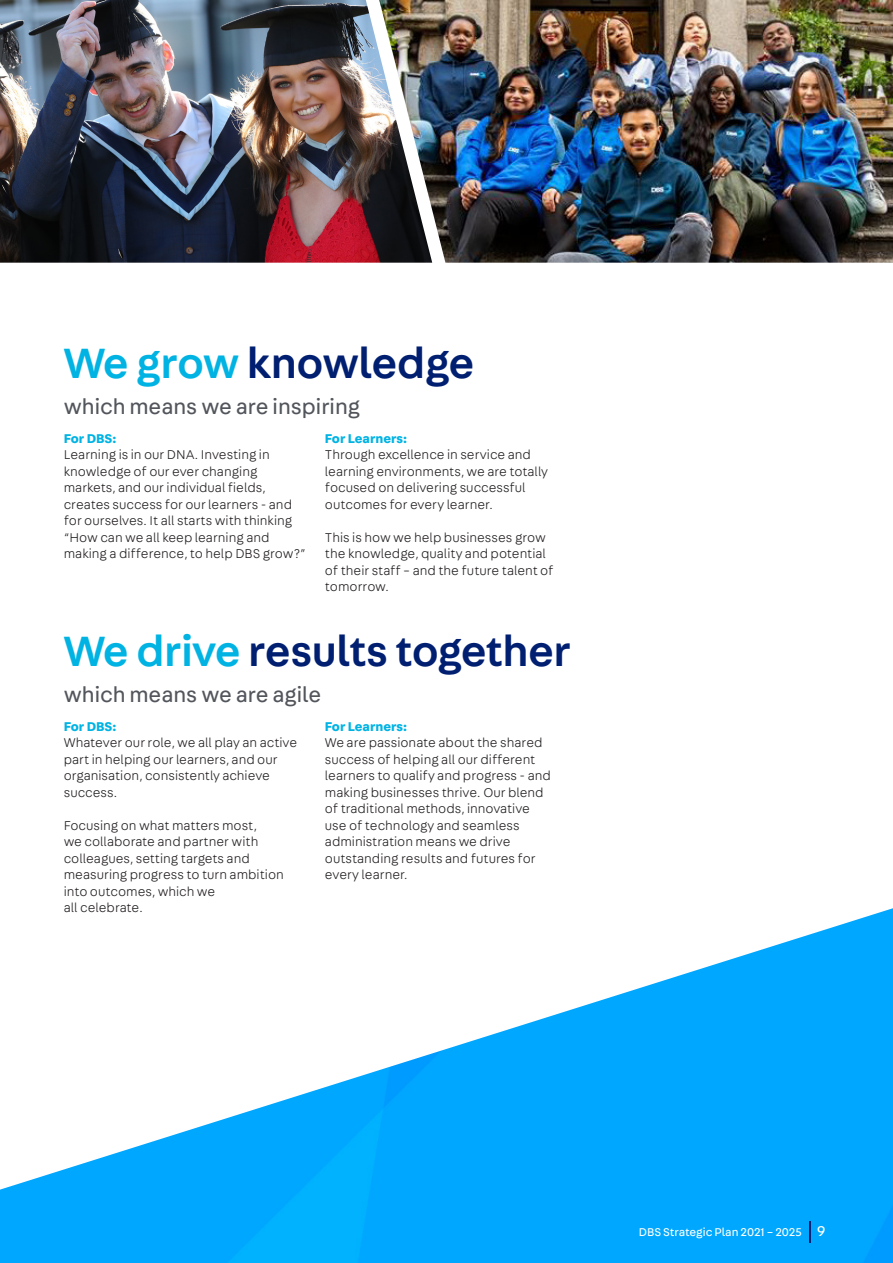
<style>
.page{position:relative;width:893px;height:1263px;background:#fff}
.page>*{position:absolute;margin:0;border:0;box-sizing:border-box;transform-origin:0 0}
.t1{font:500 45px "Fabriga";letter-spacing:-.01em;color:#001f71}
.Body_2{font:22.5px "Fabriga";color:#52555b}
.t2{font:15px "Fabriga";color:#fff}
.t3{font:300 13.5px/16.5px "Fabriga";color:#231f20}
.t4{font:700 13.5px "Fabriga";color:#00b3e3}
.t5{font:12px "Fabriga";color:#fff}
.s1{color:#00b3e3}
</style>
<div class="page">
<img style="left:0;top:0;width:379px;height:263px">
<img style="left:379px;top:0;width:514px;height:263px">
<img style="left:0;top:908px;width:893px;height:355px">
<hr style="left:809px;top:1221px;width:2px;height:21px;background:#001f71">
<p class="t1" style="left:64px;top:333px;width:412px"><span class="s1">We grow</span> knowledge</p>
<p class="Body_2" style="left:64px;top:392px;width:298px">which means we are inspiring</p>
<p class="t4" style="left:64px;top:429px;width:55px">For DBS:</p>
<p class="t3" style="left:64px;top:446px;width:244px">Learning is in our DNA. Investing in knowledge of our ever changing markets, and our individual fields, creates success for our learners - and for ourselves. It all starts with thinking “How can we all keep learning and making a difference, to help DBS grow?”</p>
<p class="t4" style="left:325px;top:429px;width:84px">For Learners:</p>
<p class="t3" style="left:325px;top:446px;width:224px">Through excellence in service and learning environments, we are totally focused on delivering successful outcomes for every learner.</p>
<p class="t3" style="left:325px;top:529px;width:230px">This is how we help businesses grow the knowledge, quality and potential of their staff – and the future talent of tomorrow.</p>
<p class="t1" style="left:64px;top:621px;width:509px"><span class="s1">We drive</span> results together</p>
<p class="Body_2" style="left:64px;top:680px;width:259px">which means we are agile</p>
<p class="t4" style="left:64px;top:717px;width:55px">For DBS:</p>
<p class="t3" style="left:64px;top:734px;width:235px">Whatever our role, we all play an active part in helping our learners, and our organisation, consistently achieve success.</p>
<p class="t3" style="left:64px;top:816px;width:222px">Focusing on what matters most,<br>we collaborate and partner with colleagues, setting targets and measuring progress to turn ambition into outcomes, which we<br>all celebrate.</p>
<p class="t4" style="left:325px;top:717px;width:84px">For Learners:</p>
<p class="t3" style="left:325px;top:734px;width:228px">We are passionate about the shared success of helping all our different learners to qualify and progress - and making businesses thrive. Our blend of traditional methods, innovative use of technology and seamless administration means we drive outstanding results and futures for every learner.</p>
<p class="t5" style="left:639px;top:1224px;width:164px">DBS Strategic Plan 2021 – 2025</p>
<p class="t2" style="left:817px;top:1221px;width:10px">9</p>
</div>
